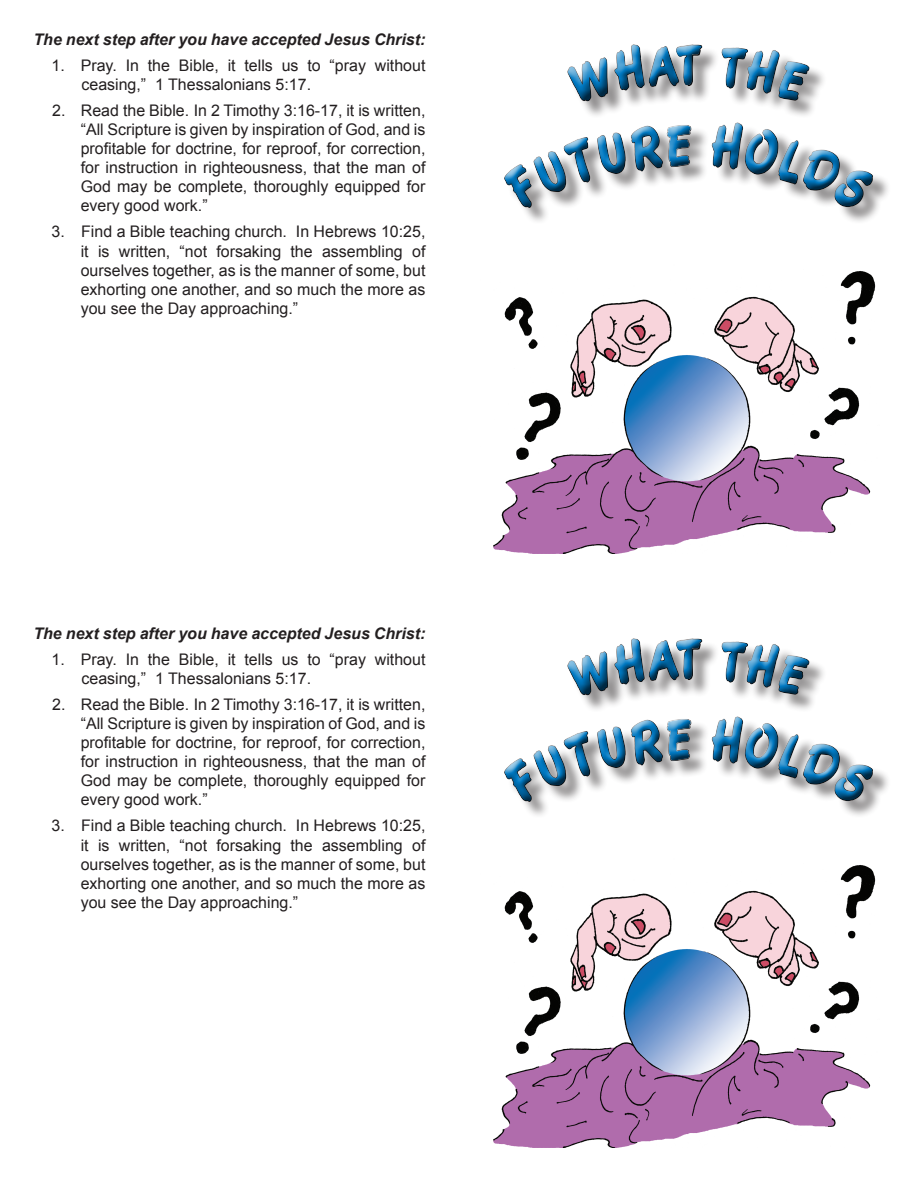
<style>
.page{position:relative;width:918px;height:1188px;background:#fff}
.page>*{position:absolute;margin:0;border:0;box-sizing:border-box;transform-origin:0 0}
.t1{font:56.25px "CAC Moose";color:#0079c2;scale:.85 1}
.t2{font:15.9px/19.2px "Arial";color:#231f20;text-align:justify}
.t3{font:italic 700 15.9px "Arial";color:#231f20}
.s1{color:#fff}
</style>
<div class="page">
<img style="left:493px;top:271px;width:383px;height:283px">
<div style="left:570px;top:47px;width:257px;height:72px;background:#231f20;opacity:.5"></div>
<div style="left:563px;top:38px;width:257px;height:74px;background:#231f20;opacity:.75"></div>
<div style="left:493px;top:112px;width:388px;height:95px;background:#fff"></div>
<div style="left:498px;top:118px;width:386px;height:101px;background:#231f20;opacity:.75"></div>
<img style="left:493px;top:865px;width:383px;height:283px">
<div style="left:570px;top:641px;width:257px;height:72px;background:#231f20;opacity:.5"></div>
<div style="left:563px;top:632px;width:257px;height:74px;background:#231f20;opacity:.75"></div>
<div style="left:493px;top:706px;width:388px;height:95px;background:#fff"></div>
<div style="left:498px;top:712px;width:386px;height:101px;background:#231f20;opacity:.75"></div>
<svg style="left:567px;top:44px;width:135px;height:60px"></svg>
<svg style="left:718px;top:46px;width:91px;height:57px"></svg>
<svg style="left:502px;top:125px;width:189px;height:86px"></svg>
<svg style="left:710px;top:121px;width:165px;height:91px"></svg>
<svg style="left:567px;top:638px;width:135px;height:60px"></svg>
<svg style="left:718px;top:640px;width:91px;height:57px"></svg>
<svg style="left:502px;top:719px;width:189px;height:86px"></svg>
<svg style="left:710px;top:715px;width:165px;height:91px"></svg>
<p class="t3" style="left:33px;top:28px;width:393px">The next step after you have accepted Jesus Christ:</p>
<p class="t2" style="left:81px;top:56px;width:345px;text-indent:-30px">1. Pray. In the Bible, it tells us to “pray without ceasing,” 1 Thessalonians 5:17.</p>
<p class="t2" style="left:81px;top:101px;width:346px;text-indent:-28px">2.<span class="s1">-</span>Read the Bible. In 2 Timothy 3:16-17, it is written, “All Scripture is given by inspiration of God, and is profitable for doctrine, for reproof, for correction, for instruction in righteousness, that the man of God may be complete, thoroughly equipped for every good work.”</p>
<p class="t2" style="left:81px;top:222px;width:346px;text-indent:-29px">3. Find a Bible teaching church. In Hebrews 10:25, it is written, “not forsaking the assembling of ourselves together, as is the manner of some, but exhorting one another, and so much the more as you see the Day approaching.”</p>
<p class="t3" style="left:33px;top:622px;width:393px">The next step after you have accepted Jesus Christ:</p>
<p class="t2" style="left:81px;top:650px;width:345px;text-indent:-30px">1. Pray. In the Bible, it tells us to “pray without ceasing,” 1 Thessalonians 5:17.</p>
<p class="t2" style="left:81px;top:695px;width:346px;text-indent:-28px">2.<span class="s1">-</span>Read the Bible. In 2 Timothy 3:16-17, it is written, “All Scripture is given by inspiration of God, and is profitable for doctrine, for reproof, for correction, for instruction in righteousness, that the man of God may be complete, thoroughly equipped for every good work.”</p>
<p class="t2" style="left:81px;top:816px;width:346px;text-indent:-29px">3. Find a Bible teaching church. In Hebrews 10:25, it is written, “not forsaking the assembling of ourselves together, as is the manner of some, but exhorting one another, and so much the more as you see the Day approaching.”</p>
<h1 class="t1" style="left:676px;top:31px;width:33px">T</h1>
<h1 class="t1" style="left:676px;top:625px;width:33px">T</h1>
</div>
